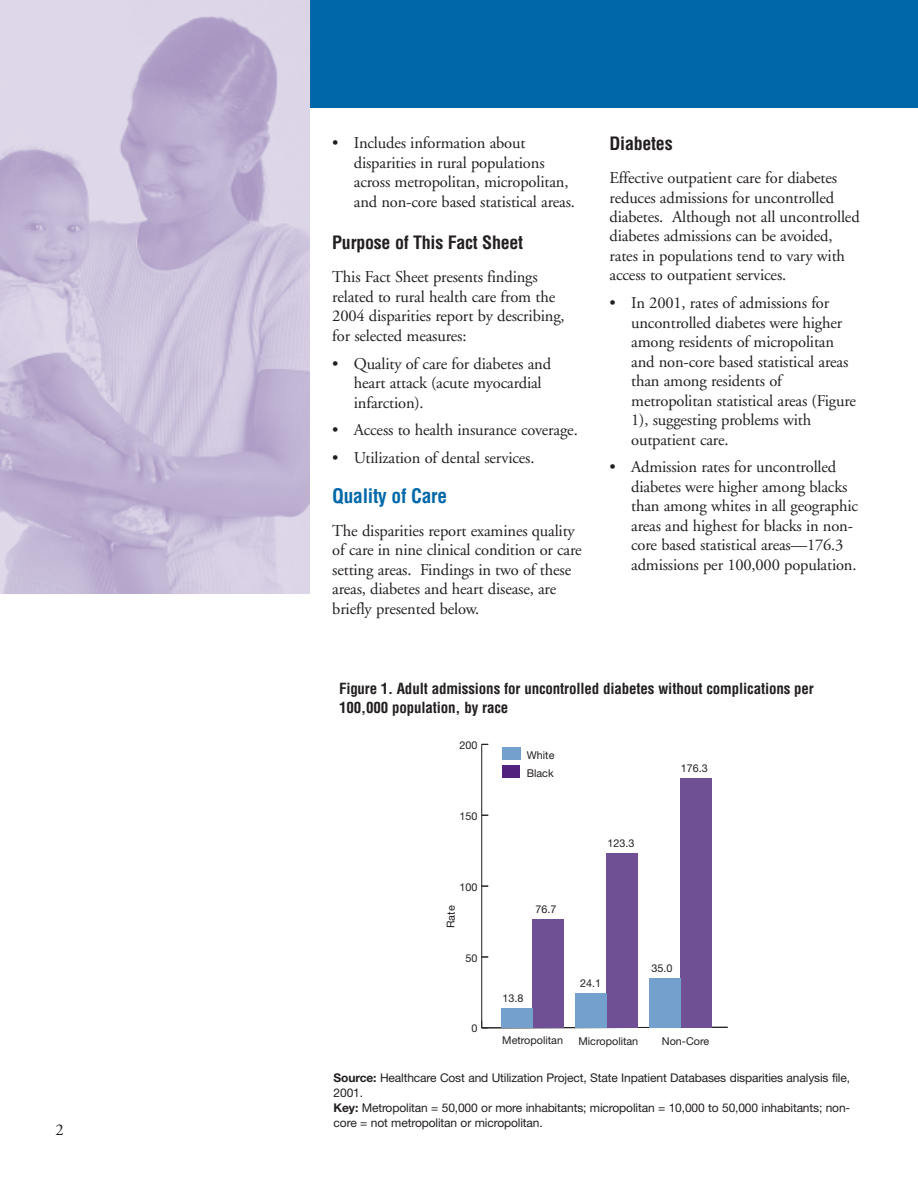
<style>
.page{position:relative;width:918px;height:1188px;background:#fff}
.page>*{position:absolute;margin:0;border:0;box-sizing:border-box;transform-origin:0 0}
.t1{font:700 condensed 19.5px "Helvetica";letter-spacing:-.015em;color:#0068a9}
.t2{font:700 condensed 18px "Helvetica";letter-spacing:-.015em;color:#231f20}
.t3{font:16.5px/19.5px "Adobe Garamond";letter-spacing:-.01em;color:#231f20}
.t4{font:700 condensed 15px/18.8px "Helvetica";letter-spacing:-.01em;color:#231f20}
.t5{font:12px/15px "Helvetica Neue";letter-spacing:-.01em;color:#231f20}
.t6{font:10.8px/18.1px "Helvetica Neue";color:#231f20}
.s1{font-weight:700}
</style>
<div class="page">
<div style="left:0;top:0;width:918px;height:108px;background:#0068a9"></div>
<img style="left:0;top:0;width:309px;height:594px">
<svg style="left:481px;top:1021px;width:247px;height:8px"></svg>
<hr style="left:482px;top:744px;width:1px;height:284px;background:#cdcccd">
<hr style="left:481px;top:744px;width:1px;height:284px;background:#231f20">
<div style="left:532px;top:919px;width:31px;height:109px;background:#705095"></div>
<div style="left:607px;top:853px;width:31px;height:175px;background:#705095"></div>
<div style="left:680px;top:778px;width:32px;height:250px;background:#705095"></div>
<div style="left:502px;top:1008px;width:31px;height:20px;background:#74a0cd"></div>
<div style="left:575px;top:994px;width:32px;height:34px;background:#74a0cd"></div>
<div style="left:649px;top:978px;width:31px;height:50px;background:#74a0cd"></div>
<div style="left:502px;top:747px;width:19px;height:12px;background:#74a0cd"></div>
<div style="left:502px;top:765px;width:18px;height:12px;background:#52227f"></div>
<p class="t3" style="left:56px;top:1122px;width:10px">2</p>
<p class="t3" style="left:354px;top:135px;width:223px;text-indent:-22px">• Includes information about disparities in rural populations across metropolitan, micropolitan, and non-core based statistical areas.</p>
<p class="t2" style="left:332px;top:233px;width:193px">Purpose of This Fact Sheet</p>
<p class="t3" style="left:332px;top:269px;width:234px">This Fact Sheet presents findings related to rural health care from the 2004 disparities report by describing, for selected measures:</p>
<p class="t3" style="left:354px;top:355px;width:199px;text-indent:-22px">• Quality of care for diabetes and heart attack (acute myocardial infarction).</p>
<p class="t3" style="left:332px;top:422px;width:247px">• Access to health insurance coverage.</p>
<p class="t3" style="left:332px;top:449px;width:204px">• Utilization of dental services.</p>
<p class="t1" style="left:332px;top:485px;width:116px">Quality of Care</p>
<p class="t3" style="left:332px;top:522px;width:251px">The disparities report examines quality of care in nine clinical condition or care setting areas. Findings in two of these areas, diabetes and heart disease, are briefly presented below.</p>
<p class="t2" style="left:610px;top:133px;width:65px">Diabetes</p>
<p class="t3" style="left:610px;top:169px;width:252px">Effective outpatient care for diabetes reduces admissions for uncontrolled diabetes. Although not all uncontrolled diabetes admissions can be avoided, rates in populations tend to vary with access to outpatient services.</p>
<p class="t3" style="left:631px;top:295px;width:226px;text-indent:-22px">• In 2001, rates of admissions for uncontrolled diabetes were higher among residents of micropolitan and non-core based statistical areas than among residents of metropolitan statistical areas (Figure<br>1), suggesting problems with outpatient care.</p>
<p class="t3" style="left:631px;top:459px;width:229px;text-indent:-22px">• Admission rates for uncontrolled diabetes were higher among blacks than among whites in all geographic areas and highest for blacks in non&shy;core based statistical areas—176.3 admissions per 100,000 population.</p>
<p class="t4" style="left:339px;top:680px;width:476px">Figure 1. Adult admissions for uncontrolled diabetes without complications per<br>100,000 population, by race</p>
<p class="t6" style="left:460px;top:737px;width:20px">200</p>
<p class="t6" style="left:460px;top:808px;width:20px">150</p>
<p class="t6" style="left:460px;top:879px;width:20px">100</p>
<p class="t6" style="left:443px;top:928px;width:23px;rotate:-89deg">Rate</p>
<p class="t6" style="left:466px;top:950px;width:14px">50</p>
<p class="t6" style="left:472px;top:1021px;width:8px">0</p>
<p class="t6" style="left:527px;top:747px;width:29px">White<br>Black</p>
<p class="t6" style="left:681px;top:760px;width:29px">176.3</p>
<p class="t6" style="left:535px;top:901px;width:23px">76.7</p>
<p class="t6" style="left:503px;top:990px;width:23px">13.8</p>
<p class="t6" style="left:608px;top:835px;width:29px">123.3</p>
<p class="t6" style="left:580px;top:975px;width:23px">24.1</p>
<p class="t6" style="left:651px;top:961px;width:23px">35.0</p>
<p class="t6" style="left:502px;top:1033px;width:62px">Metropolitan</p>
<p class="t6" style="left:579px;top:1033px;width:61px">Micropolitan</p>
<p class="t6" style="left:662px;top:1033px;width:49px">Non-Core</p>
<p class="t5" style="left:334px;top:1071px;width:518px"><span class="s1">Source:</span> Healthcare Cost and Utilization Project, State Inpatient Databases disparities analysis file, 2001.<br><span class="s1">Key:</span> Metropolitan = 50,000 or more inhabitants; micropolitan = 10,000 to 50,000 inhabitants; non&shy;core = not metropolitan or micropolitan.</p>
</div>
